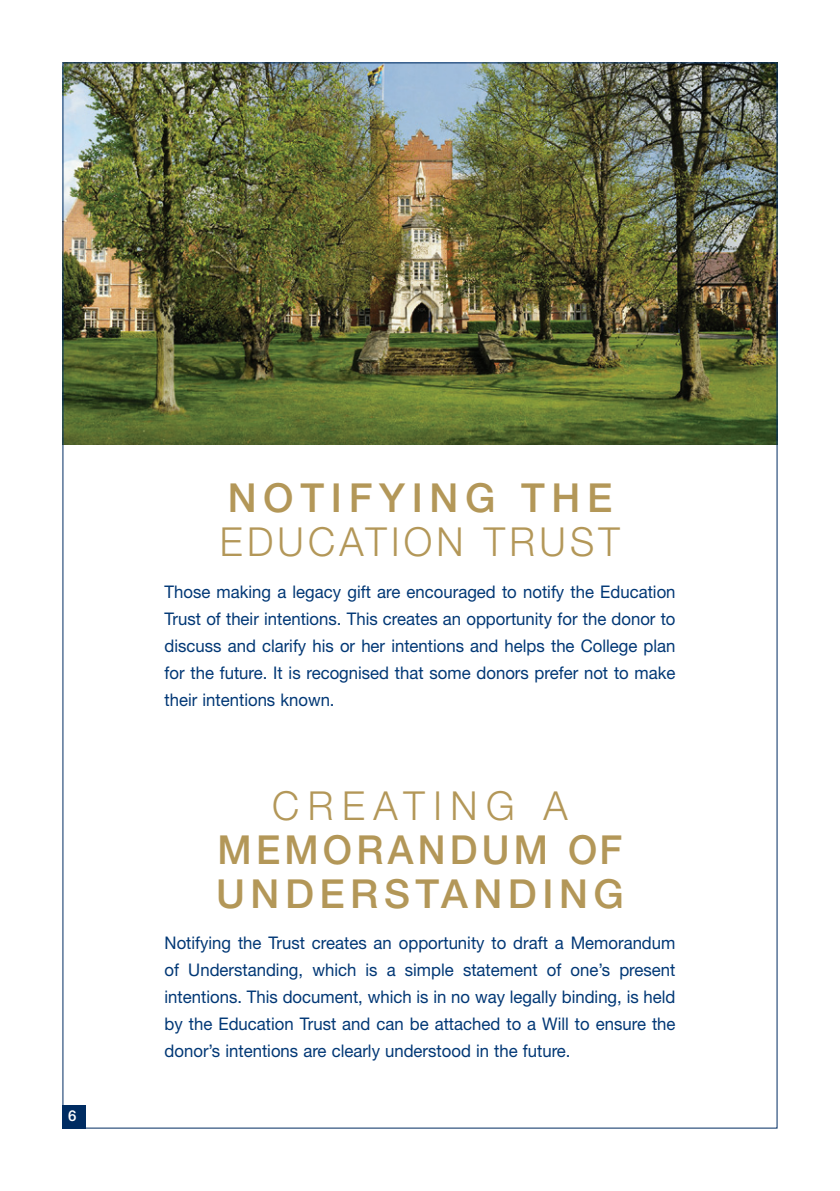
<style>
.page{position:relative;width:840px;height:1191px;background:#fff}
.page>*{position:absolute;margin:0;border:0;box-sizing:border-box;transform-origin:0 0}
.t1{font:500 40px/44px "Helvetica Neue";letter-spacing:.14em;color:#b39758;scale:.96 1}
.t2{font:300 40px "Helvetica Neue";letter-spacing:.11em;color:#b39758;scale:.96 1}
.t3{font:500 40px "Helvetica Neue";letter-spacing:.165em;color:#b39758}
.t4{font:300 40px "Helvetica Neue";letter-spacing:.22em;color:#b39758;scale:.96 1}
.t5{font:17.4px/27px "Helvetica Neue";color:#013775;text-align:justify;scale:.96 1}
.t6{font:500 15px "Helvetica Neue";color:#fff}
</style>
<div class="page">
<img style="left:64px;top:64px;width:711px;height:380px">
<div style="left:62px;top:1105px;width:24px;height:23px;background:#002c62"></div>
<p class="t6" style="left:68px;top:1109px;width:10px">6</p>
<h1 class="t3" style="left:227px;top:483px;width:386px">NOTIFYING THE</h1>
<h1 class="t2" style="left:220px;top:527px;width:418px">EDUCATION TRUST</h1>
<p class="t5" style="left:164px;top:579px;width:533px">Those making a legacy gift are encouraged to notify the Education Trust of their intentions. This creates an opportunity for the donor to discuss and clarify his or her intentions and helps the College plan for the future. It is recognised that some donors prefer not to make their intentions known.</p>
<h1 class="t4" style="left:272px;top:791px;width:309px">CREATING A</h1>
<h1 class="t1" style="left:216px;top:831px;width:426px">MEMORANDUM OF<br>UNDERSTANDING</h1>
<p class="t5" style="left:164px;top:931px;width:533px">Notifying the Trust creates an opportunity to draft a Memorandum of Understanding, which is a simple statement of one’s present intentions. This document, which is in no way legally binding, is held by the Education Trust and can be attached to a Will to ensure the donor’s intentions are clearly understood in the future.</p>
</div>
